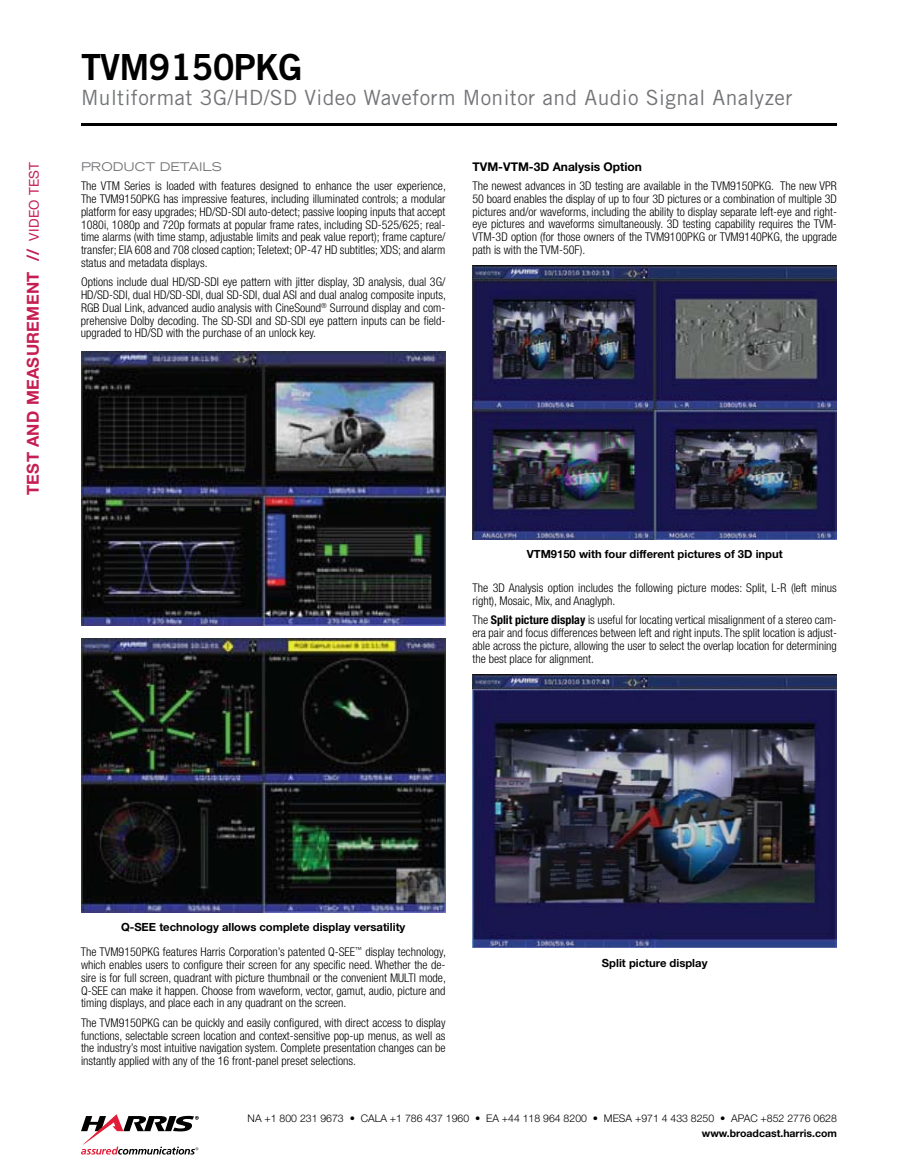
<style>
.page{position:relative;width:918px;height:1175px;background:#fff}
.page>*{position:absolute;margin:0;border:0;box-sizing:border-box;transform-origin:0 0}
.t1{font:36px "Trade Gothic LT Std Bd 2";letter-spacing:-.02em;color:#000}
.t2{font:21px "Trade Gothic LT Std";letter-spacing:.02em;color:#737477}
.t3{font:700 16.5px "Helvetica Neue LT Std";letter-spacing:.02em;color:#c61e53}
.t4{font:300 condensed 12px/12.8px "Helvetica Neue LT Std";color:#000;text-align:justify}
.t5{font:700 12px "Helvetica Neue LT Std";color:#000}
.t6{font:expanded 12px "Trade Gothic LT Std";color:#737477}
.t7{font:700 11.25px "Helvetica Neue LT Std";color:#000}
.t8{font:300 10.5px "Helvetica Neue LT Std";color:#000}
.t9{font:700 10.5px "Helvetica Neue LT Std";color:#000}
.s1{font-weight:400;font-size:13.5px}
.s2{font-weight:700}
</style>
<div class="page">
<hr style="left:81px;top:123px;width:756px;height:2px;background:#000">
<svg style="left:81px;top:1114px;width:118px;height:40px"></svg>
<img style="left:81px;top:351px;width:365px;height:275px">
<img style="left:81px;top:638px;width:365px;height:274px">
<img style="left:472px;top:266px;width:365px;height:273px">
<img style="left:472px;top:674px;width:365px;height:273px">
<h3 class="t3" style="left:23px;top:495px;width:334px;rotate:-90deg">Test and Measurement // <span class="s1">video test</span></h3>
<h1 class="t1" style="left:81px;top:45px;width:223px">TVM9150PKG</h1>
<h2 class="t2" style="left:81px;top:85px;width:713px">Multiformat 3G/HD/SD Video Waveform Monitor and Audio Signal Analyzer</h2>
<p class="t6" style="left:81px;top:159px;width:142px">PRODUCT DETAILS</p>
<p class="t4" style="left:81px;top:180px;width:366px">The VTM Series is loaded with features designed to enhance the user experience, The TVM9150PKG has impressive features, including illuminated controls; a modular platform for easy upgrades; HD/SD-SDI auto-detect; passive looping inputs that accept 1080i, 1080p and 720p formats at popular frame rates, including SD-525/625; real&shy;time alarms (with time stamp, adjustable limits and peak value report); frame capture/ transfer; EIA 608 and 708 closed caption; Teletext; OP-47 HD subtitles; XDS; and alarm status and metadata displays.</p>
<p class="t4" style="left:81px;top:275px;width:366px">Options include dual HD/SD-SDI eye pattern with jitter display, 3D analysis, dual 3G/ HD/SD-SDI, dual HD/SD-SDI, dual SD-SDI, dual ASI and dual analog composite inputs, RGB Dual Link, advanced audio analysis with CineSound<sup>®</sup> Surround display and com&shy;prehensive Dolby decoding. The SD-SDI and SD-SDI eye pattern inputs can be field&shy;upgraded to HD/SD with the purchase of an unlock key.</p>
<p class="t5" style="left:473px;top:159px;width:171px">TVM-VTM-3D Analysis Option</p>
<p class="t4" style="left:473px;top:179px;width:366px">The newest advances in 3D testing are available in the TVM9150PKG. The new VPR 50 board enables the display of up to four 3D pictures or a combination of multiple 3D pictures and/or waveforms, including the ability to display separate left-eye and right&shy;eye pictures and waveforms simultaneously. 3D testing capability requires the TVM-VTM-3D option (for those owners of the TVM9100PKG or TVM9140PKG, the upgrade path is with the TVM-50F).</p>
<p class="t7" style="left:527px;top:547px;width:258px">VTM9150 with four different pictures of 3D input</p>
<p class="t4" style="left:473px;top:581px;width:366px">The 3D Analysis option includes the following picture modes: Split, L-R (left minus right), Mosaic, Mix, and Anaglyph.</p>
<p class="t4" style="left:473px;top:614px;width:366px">The <span class="s2">Split picture display</span> is useful for locating vertical misalignment of a stereo cam&shy;era pair and focus differences between left and right inputs. The split location is adjust&shy;able across the picture, allowing the user to select the overlap location for determining the best place for alignment.</p>
<p class="t7" style="left:121px;top:919px;width:22px">Q-SEE</p>
<p class="t7" style="left:159px;top:919px;width:248px">technology allows complete display versatility</p>
<p class="t4" style="left:81px;top:945px;width:366px">The TVM9150PKG features Harris Corporation’s patented Q-SEE<sup>™</sup> display technology, which enables users to configure their screen for any specific need. Whether the de&shy;sire is for full screen, quadrant with picture thumbnail or the convenient MULTI mode, Q-SEE can make it happen. Choose from waveform, vector, gamut, audio, picture and timing displays, and place each in any quadrant on the screen.</p>
<p class="t4" style="left:81px;top:1016px;width:366px">The TVM9150PKG can be quickly and easily configured, with direct access to display functions, selectable screen location and context-sensitive pop-up menus, as well as the industry’s most intuitive navigation system. Complete presentation changes can be instantly applied with any of the 16 front-panel preset selections.</p>
<p class="t7" style="left:602px;top:956px;width:107px">Split picture display</p>
<p class="t8" style="left:248px;top:1111px;width:591px">NA +1 800 231 9673 • CALA +1 786 437 1960 • EA +44 118 964 8200 • MESA +971 4 433 8250 • APAC +852 2776 0628</p>
<p class="t9" style="left:702px;top:1127px;width:137px">www.broadcast.harris.com</p>
</div>
